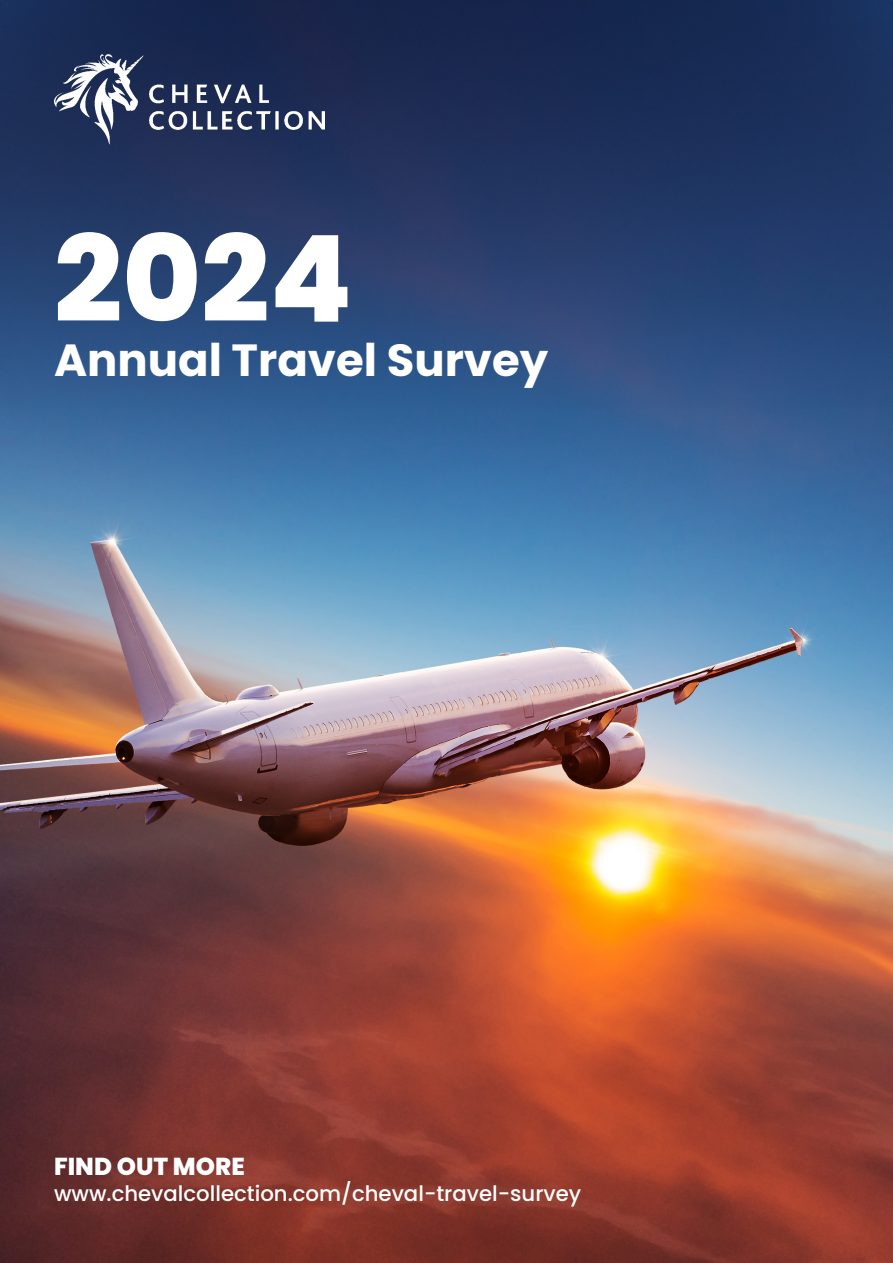
<style>
.page{position:relative;width:893px;height:1263px;background:#fff}
.page>*{position:absolute;margin:0;border:0;box-sizing:border-box;transform-origin:0 0}
.t1{font:800 120px "Poppins";color:#fff}
.t2{font:700 45px "Poppins";color:#fff}
.t3{font:800 24.45px "Poppins";color:#fff}
.t4{font:500 21.3px "Poppins";color:#fff}
</style>
<div class="page">
<img style="left:0;top:0;width:893px;height:1263px">
<div style="left:45px;top:1148px;width:545px;height:68px;background:#1d1d1b;opacity:.15"></div>
<img style="left:54px;top:54px;width:270px;height:90px">
<p class="t1" style="left:54px;top:210px;width:300px">2024</p>
<p class="t2" style="left:54px;top:334px;width:496px">Annual Travel Survey</p>
<p class="t3" style="left:54px;top:1153px;width:192px">FIND OUT MORE</p>
<p class="t4" style="left:54px;top:1181px;width:529px">www.chevalcollection.com/cheval-travel-survey</p>
</div>
